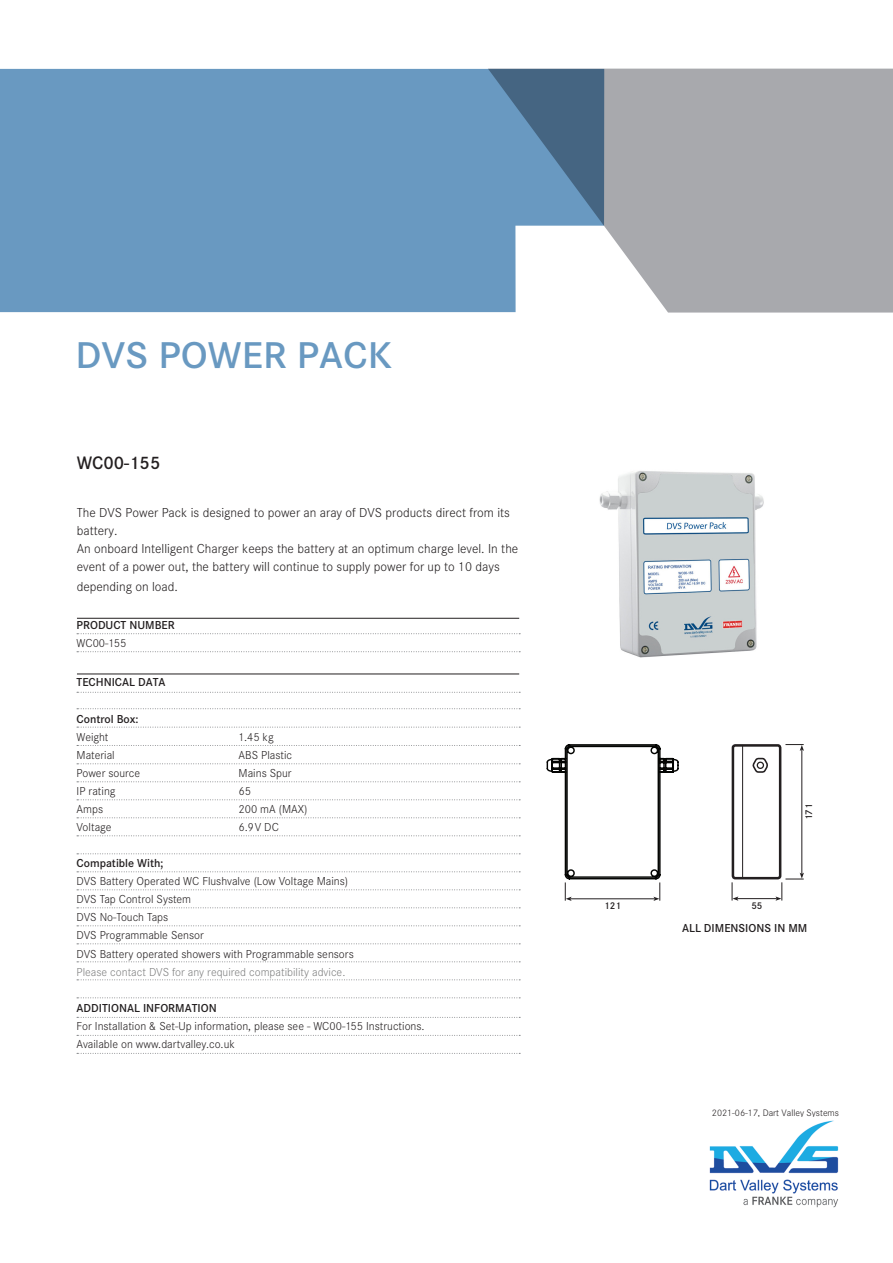
<style>
.page{position:relative;width:893px;height:1263px;background:#fff}
.page>*{position:absolute;margin:0;border:0;box-sizing:border-box;transform-origin:0 0}
.t1{font:600 38.7px "Corporate S";color:#6999c1;scale:1.06 1}
.t2{font:600 18.75px "Corporate S";color:#231f20}
.t3{font:300 13.5px/18px "Corporate S";color:#231f20}
.t4{font:300 12px "Corporate S";color:#231f20}
.t5{font:600 12px "Corporate S";color:#231f20}
.t6{font:300 12px "Corporate S";color:#808181}
.t7{font:600 10.2px "Corporate S";color:#231f20}
.CB_AF_DS_NOTE{font:300 9.75px "Corporate S";color:#231f20}
</style>
<div class="page">
<svg style="left:488px;top:69px;width:405px;height:244px;background:#acadb1"></svg>
<svg style="left:0;top:69px;width:604px;height:243px;background:#6e9bc0"></svg>
<hr style="left:77px;top:618px;width:442px;height:1px;background:#231f20">
<hr style="left:77px;top:674px;width:442px;height:1px;background:#231f20">
<svg style="left:77px;top:633px;width:443px;height:1px"></svg>
<svg style="left:77px;top:651px;width:443px;height:1px"></svg>
<svg style="left:77px;top:708px;width:443px;height:1px"></svg>
<svg style="left:77px;top:727px;width:443px;height:1px"></svg>
<svg style="left:77px;top:745px;width:443px;height:1px"></svg>
<svg style="left:77px;top:763px;width:443px;height:1px"></svg>
<svg style="left:77px;top:781px;width:443px;height:1px"></svg>
<svg style="left:77px;top:799px;width:443px;height:1px"></svg>
<svg style="left:77px;top:817px;width:443px;height:1px"></svg>
<svg style="left:77px;top:835px;width:443px;height:1px"></svg>
<svg style="left:77px;top:853px;width:443px;height:1px"></svg>
<img style="left:709px;top:1120px;width:130px;height:88px">
<img style="left:599px;top:471px;width:165px;height:187px">
<svg style="left:546px;top:744px;width:258px;height:157px"></svg>
<div style="left:757px;top:762px;width:7px;height:7px;border:1px solid #231f20;border-radius:50%"></div>
<svg style="left:77px;top:692px;width:443px;height:1px"></svg>
<svg style="left:77px;top:871px;width:443px;height:1px"></svg>
<svg style="left:77px;top:889px;width:443px;height:1px"></svg>
<svg style="left:77px;top:907px;width:443px;height:1px"></svg>
<svg style="left:77px;top:925px;width:443px;height:1px"></svg>
<svg style="left:77px;top:943px;width:443px;height:1px"></svg>
<svg style="left:77px;top:961px;width:443px;height:1px"></svg>
<svg style="left:77px;top:979px;width:443px;height:1px"></svg>
<svg style="left:77px;top:997px;width:443px;height:1px"></svg>
<svg style="left:77px;top:1017px;width:443px;height:1px"></svg>
<svg style="left:77px;top:1035px;width:443px;height:1px"></svg>
<svg style="left:77px;top:1053px;width:443px;height:1px"></svg>
<p class="t1" style="left:75px;top:333px;width:300px">DVS POWER PACK</p>
<p class="t2" style="left:77px;top:452px;width:85px">WC00-155</p>
<p class="t3" style="left:77px;top:504px;width:435px">The DVS Power Pack is designed to power an aray of DVS products direct from its battery.</p>
<p class="t3" style="left:77px;top:540px;width:443px">An onboard Intelligent Charger keeps the battery at an optimum charge level. In the event of a power out, the battery will continue to supply power for up to 10 days</p>
<p class="t3" style="left:77px;top:578px;width:103px">depending on load.</p>
<p class="t5" style="left:77px;top:618px;width:100px">PRODUCT NUMBER</p>
<p class="t4" style="left:77px;top:636px;width:51px">WC00-155</p>
<p class="t5" style="left:77px;top:675px;width:91px">TECHNICAL DATA</p>
<p class="t5" style="left:77px;top:712px;width:64px">Control Box:</p>
<p class="t4" style="left:77px;top:730px;width:33px">Weight</p>
<p class="t4" style="left:239px;top:730px;width:37px">1.45 kg</p>
<p class="t4" style="left:77px;top:748px;width:40px">Material</p>
<p class="t4" style="left:239px;top:748px;width:55px">ABS Plastic</p>
<p class="t4" style="left:77px;top:766px;width:65px">Power source</p>
<p class="t4" style="left:239px;top:766px;width:55px">Mains Spur</p>
<p class="t4" style="left:77px;top:784px;width:40px">IP rating</p>
<p class="t4" style="left:239px;top:784px;width:14px">65</p>
<p class="t4" style="left:77px;top:802px;width:28px">Amps</p>
<p class="t4" style="left:239px;top:802px;width:70px">200 mA (MAX)</p>
<p class="t4" style="left:77px;top:820px;width:36px">Voltage</p>
<p class="t4" style="left:239px;top:820px;width:42px">6.9V DC</p>
<p class="t5" style="left:77px;top:856px;width:88px">Compatible With;</p>
<p class="t4" style="left:77px;top:874px;width:273px">DVS Battery Operated WC Flushvalve (Low Voltage Mains)</p>
<p class="t4" style="left:77px;top:892px;width:116px">DVS Tap Control System</p>
<p class="t4" style="left:77px;top:911px;width:93px">DVS No-Touch Taps</p>
<p class="t4" style="left:77px;top:929px;width:129px">DVS Programmable Sensor</p>
<p class="t4" style="left:77px;top:947px;width:279px">DVS Battery operated showers with Programmable sensors</p>
<p class="t6" style="left:77px;top:965px;width:270px">Please contact DVS for any required compatibility advice.</p>
<p class="t5" style="left:77px;top:1001px;width:142px">ADDITIONAL INFORMATION</p>
<p class="t4" style="left:77px;top:1019px;width:350px">For Installation &amp; Set-Up information, please see - WC00-155 Instructions.</p>
<p class="t4" style="left:77px;top:1037px;width:160px">Available on www.dartvalley.co.uk</p>
<p class="t7" style="left:604px;top:900px;width:18px">121</p>
<p class="t7" style="left:751px;top:900px;width:13px">55</p>
<p class="t7" style="left:803px;top:820px;width:18px;rotate:-90deg">171</p>
<p class="t5" style="left:682px;top:921px;width:127px">ALL DIMENSIONS IN MM</p>
<p class="CB_AF_DS_NOTE" style="left:712px;top:1107px;width:129px">2021-06-17, Dart Valley Systems</p>
</div>
